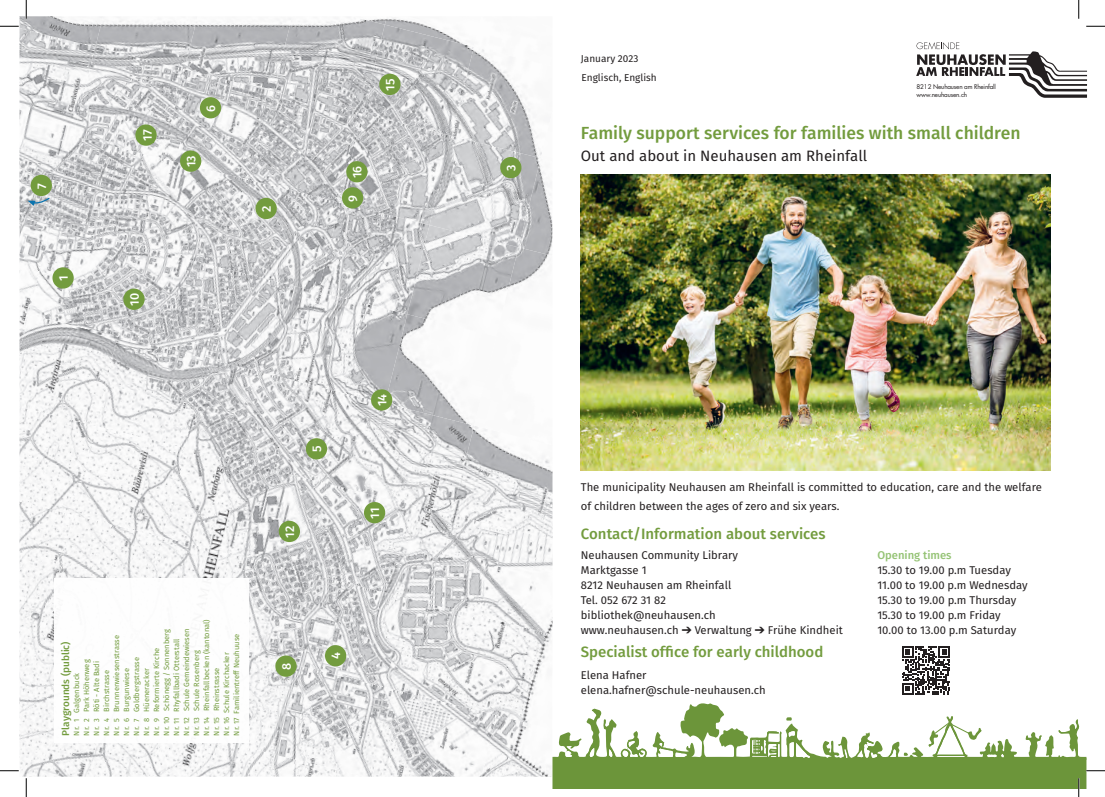
<style>
.page{position:relative;width:1105px;height:797px;background:#fff}
.page>*{position:absolute;margin:0;border:0;box-sizing:border-box;transform-origin:0 0}
.t1{font:500 17.5px "Fira Sans";color:#739c3e}
.t2{font:500 15px "Fira Sans";color:#739c3e}
.t3{font:15px "Fira Sans";color:#231f20}
.t4{font:500 12.5px "Fira Sans";color:#fff}
.t5{font:11.25px/15px "Fira Sans";color:#231f20}
.t6{font:500 11.25px "Fira Sans";color:#95c375}
.t7{font:10px "Fira Sans";color:#231f20}
.t8{font:500 10px "Fira Sans";color:#739c3e}
.t9{font:7.5px/10px "Fira Sans";color:#739c3e}
.t10{font:6.25px/7.6px "Futura";letter-spacing:-.03em;color:#231f20}
</style>
<div class="page">
<img style="left:20px;top:225px;width:9px;height:89px">
<img style="left:20px;top:136px;width:31px;height:89px">
<img style="left:20px;top:47px;width:53px;height:89px">
<img style="left:20px;top:16px;width:75px;height:31px">
<img style="left:20px;top:604px;width:9px;height:89px">
<img style="left:20px;top:515px;width:31px;height:89px">
<img style="left:20px;top:426px;width:53px;height:89px">
<img style="left:20px;top:314px;width:76px;height:112px">
<img style="left:29px;top:225px;width:89px;height:112px">
<img style="left:51px;top:136px;width:89px;height:111px">
<img style="left:73px;top:47px;width:89px;height:111px">
<img style="left:95px;top:17px;width:89px;height:52px">
<img style="left:20px;top:693px;width:83px;height:83px">
<img style="left:29px;top:604px;width:26px;height:111px">
<img style="left:51px;top:515px;width:89px;height:111px">
<img style="left:73px;top:426px;width:89px;height:111px">
<img style="left:96px;top:337px;width:89px;height:111px">
<img style="left:118px;top:247px;width:89px;height:112px">
<img style="left:140px;top:158px;width:89px;height:112px">
<img style="left:162px;top:69px;width:89px;height:112px">
<img style="left:184px;top:22px;width:89px;height:70px">
<img style="left:103px;top:743px;width:94px;height:33px">
<img style="left:140px;top:537px;width:89px;height:40px">
<img style="left:162px;top:448px;width:89px;height:111px">
<img style="left:185px;top:359px;width:89px;height:111px">
<img style="left:207px;top:270px;width:89px;height:111px">
<img style="left:229px;top:181px;width:89px;height:111px">
<img style="left:251px;top:92px;width:89px;height:111px">
<img style="left:273px;top:17px;width:90px;height:97px">
<img style="left:351px;top:17px;width:34px;height:8px">
<img style="left:197px;top:743px;width:95px;height:33px">
<img style="left:207px;top:670px;width:89px;height:89px">
<img style="left:229px;top:559px;width:89px;height:111px">
<img style="left:251px;top:470px;width:90px;height:111px">
<img style="left:274px;top:381px;width:89px;height:111px">
<img style="left:296px;top:292px;width:89px;height:111px">
<img style="left:318px;top:203px;width:89px;height:111px">
<img style="left:340px;top:114px;width:89px;height:111px">
<img style="left:363px;top:25px;width:89px;height:111px">
<img style="left:385px;top:18px;width:85px;height:29px">
<img style="left:292px;top:759px;width:4px;height:17px">
<img style="left:296px;top:670px;width:91px;height:106px">
<img style="left:318px;top:581px;width:89px;height:112px">
<img style="left:341px;top:492px;width:89px;height:112px">
<img style="left:363px;top:403px;width:89px;height:111px">
<img style="left:385px;top:314px;width:87px;height:111px">
<img style="left:407px;top:225px;width:89px;height:111px">
<img style="left:429px;top:136px;width:89px;height:111px">
<img style="left:452px;top:47px;width:89px;height:111px">
<img style="left:474px;top:47px;width:67px;height:19px">
<img style="left:387px;top:693px;width:94px;height:83px">
<img style="left:407px;top:604px;width:90px;height:111px">
<img style="left:430px;top:514px;width:89px;height:112px">
<img style="left:452px;top:425px;width:100px;height:112px">
<img style="left:474px;top:425px;width:78px;height:20px">
<img style="left:496px;top:247px;width:52px;height:45px">
<img style="left:518px;top:158px;width:34px;height:98px">
<img style="left:541px;top:152px;width:11px;height:9px">
<img style="left:481px;top:715px;width:70px;height:61px">
<img style="left:497px;top:626px;width:54px;height:103px">
<img style="left:519px;top:537px;width:33px;height:97px">
<img style="left:541px;top:491px;width:11px;height:49px">
<img style="left:581px;top:175px;width:469px;height:295px">
<svg style="left:916px;top:42px;width:171px;height:56px"></svg>
<div style="left:275px;top:655px;width:22px;height:21px;background:#739c3e;border-radius:50%"></div>
<div style="left:325px;top:645px;width:21px;height:21px;background:#739c3e;border-radius:50%"></div>
<div style="left:279px;top:521px;width:21px;height:21px;background:#739c3e;border-radius:50%"></div>
<div style="left:364px;top:502px;width:21px;height:21px;background:#739c3e;border-radius:50%"></div>
<div style="left:306px;top:438px;width:21px;height:21px;background:#739c3e;border-radius:50%"></div>
<div style="left:123px;top:288px;width:22px;height:22px;background:#739c3e;border-radius:50%"></div>
<div style="left:52px;top:267px;width:22px;height:21px;background:#739c3e;border-radius:50%"></div>
<div style="left:256px;top:198px;width:21px;height:21px;background:#739c3e;border-radius:50%"></div>
<div style="left:342px;top:187px;width:21px;height:21px;background:#739c3e;border-radius:50%"></div>
<div style="left:346px;top:161px;width:21px;height:21px;background:#739c3e;border-radius:50%"></div>
<div style="left:500px;top:157px;width:21px;height:21px;background:#739c3e;border-radius:50%"></div>
<div style="left:379px;top:74px;width:22px;height:21px;background:#739c3e;border-radius:50%"></div>
<div style="left:200px;top:97px;width:21px;height:21px;background:#739c3e;border-radius:50%"></div>
<div style="left:31px;top:175px;width:21px;height:21px;background:#739c3e;border-radius:50%"></div>
<div style="left:371px;top:389px;width:21px;height:21px;background:#739c3e;border-radius:50%"></div>
<div style="left:180px;top:150px;width:21px;height:22px;background:#739c3e;border-radius:50%"></div>
<svg style="left:28px;top:196px;width:23px;height:10px"></svg>
<svg style="left:135px;top:124px;width:22px;height:22px"></svg>
<div style="left:139px;top:128px;width:14px;height:14px;background:#739c3e"></div>
<div style="left:55px;top:577px;width:194px;height:165px;background:#fff"></div>
<svg style="left:0;top:25px;width:19px;height:2px"></svg>
<svg style="left:1086px;top:25px;width:19px;height:2px"></svg>
<svg style="left:0;top:770px;width:19px;height:1px"></svg>
<svg style="left:25px;top:0;width:2px;height:19px"></svg>
<svg style="left:25px;top:778px;width:2px;height:19px"></svg>
<svg style="left:1078px;top:0;width:1px;height:19px"></svg>
<svg style="left:553px;top:646px;width:552px;height:151px"></svg>
<p class="t4" style="left:33px;top:188px;width:7px;rotate:-90deg">7</p>
<p class="t4" style="left:55px;top:281px;width:7px;rotate:-90deg">1</p>
<p class="t4" style="left:139px;top:141px;width:13px;rotate:-90deg">17</p>
<p class="t4" style="left:202px;top:111px;width:8px;rotate:-90deg">6</p>
<p class="t4" style="left:182px;top:167px;width:14px;rotate:-90deg">13</p>
<p class="t4" style="left:126px;top:306px;width:14px;rotate:-90deg">10</p>
<p class="t4" style="left:258px;top:212px;width:8px;rotate:-90deg">2</p>
<p class="t4" style="left:381px;top:91px;width:14px;rotate:-90deg">15</p>
<p class="t4" style="left:348px;top:178px;width:14px;rotate:-90deg">16</p>
<p class="t4" style="left:502px;top:171px;width:8px;rotate:-90deg">3</p>
<p class="t4" style="left:344px;top:201px;width:8px;rotate:-90deg">9</p>
<p class="t9" style="left:72px;top:735px;width:118px;rotate:-90deg">Nr. 1 Galgenbuck<br>Nr. 2 Park Höhenweg<br>Nr. 3 Röti - Alte Badi<br>Nr. 4 Birchstrasse<br>Nr. 5 Brunnenwiesenstrasse<br>Nr. 6 Burgunwiese<br>Nr. 7 Goldbergstrasse<br>Nr. 8 Hüeneracker<br>Nr. 9 Reformierte Kirche<br>Nr. 10 Schönegg / Sonnenberg<br>Nr. 11 Rhyfallbadi Otterstall<br>Nr. 12 Schule Gemeindewiesen<br>Nr. 13 Schule Rosenberg<br>Nr. 14 Rheinfallbecken (kantonal)<br>Nr. 15 Rheinstrasse<br>Nr. 16 Schule Kirchacker<br>Nr. 17 Familientreff Neuhuuse</p>
<p class="t8" style="left:59px;top:735px;width:95px;rotate:-90deg">Playgrounds (public)</p>
<p class="t4" style="left:308px;top:452px;width:8px;rotate:-90deg">5</p>
<p class="t4" style="left:281px;top:537px;width:13px;rotate:-90deg">12</p>
<p class="t4" style="left:373px;top:406px;width:14px;rotate:-90deg">14</p>
<p class="t4" style="left:366px;top:518px;width:13px;rotate:-90deg">11</p>
<p class="t4" style="left:278px;top:670px;width:9px;rotate:-90deg">8</p>
<p class="t4" style="left:327px;top:659px;width:8px;rotate:-90deg">4</p>
<p class="t7" style="left:581px;top:52px;width:59px">January 2023</p>
<p class="t7" style="left:581px;top:70px;width:77px">Englisch, English</p>
<p class="t10" style="left:916px;top:83px;width:81px">8212 Neuhausen am Rheinfall www.neuhausen.ch</p>
<h1 class="t1" style="left:581px;top:121px;width:441px">Family support services for families with small children</h1>
<h2 class="t3" style="left:581px;top:145px;width:288px">Out and about in Neuhausen am Rheinfall</h2>
<p class="t5" style="left:581px;top:478px;width:463px;line-height:18.8px">The municipality Neuhausen am Rheinfall is committed to education, care and the welfare of children between the ages of zero and six years.</p>
<h2 class="t2" style="left:581px;top:523px;width:246px">Contact/Information about services</h2>
<p class="t5" style="left:581px;top:548px;width:264px">Neuhausen Community Library<br>Marktgasse 1<br>8212 Neuhausen am Rheinfall<br>Tel. 052 672 31 82<br>bibliothek@neuhausen.ch<br>www.neuhausen.ch ➔ Verwaltung ➔ Frühe Kindheit</p>
<p class="t6" style="left:877px;top:547px;width:76px">Opening times</p>
<p class="t5" style="left:877px;top:563px;width:152px">15.30 to 19.00 p.m Tuesday<br>11.00 to 19.00 p.m Wednesday<br>15.30 to 19.00 p.m Thursday<br>15.30 to 19.00 p.m Friday<br>10.00 to 13.00 p.m Saturday</p>
<h2 class="t2" style="left:581px;top:641px;width:244px">Specialist office for early childhood</h2>
<p class="t5" style="left:581px;top:667px;width:186px">Elena Hafner elena.hafner@schule-neuhausen.ch</p>
</div>
